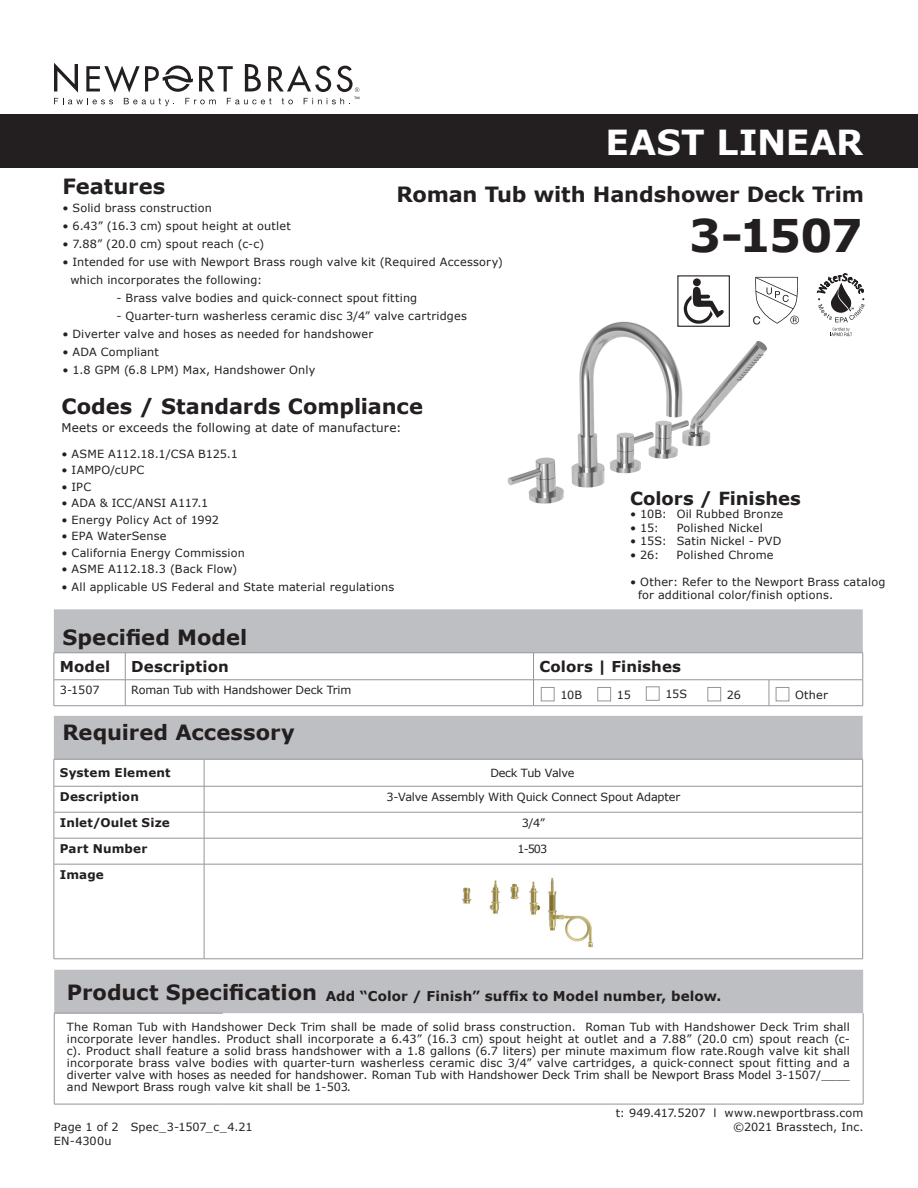
<style>
.page{position:relative;width:918px;height:1188px;background:#fff}
.page>*{position:absolute;margin:0;border:0;box-sizing:border-box;transform-origin:0 0}
.t1{font:700 45px "Verdana";color:#231f20}
.t2{font:700 34.5px "Verdana";letter-spacing:.005em;color:#fff}
.t3{font:700 21px "Verdana";letter-spacing:-.005em;color:#231f20}
.t4{font:700 18px "Verdana";letter-spacing:-.005em;color:#231f20}
.t5{font:700 15px "Verdana";letter-spacing:.005em;color:#231f20}
.t6{font:700 13.5px "Verdana";letter-spacing:.01em;color:#231f20}
.t7{font:700 12px "Verdana";letter-spacing:.015em;color:#231f20}
.t8{font:12px "Verdana";letter-spacing:.01em;color:#231f20}
.t9{font:11.25px/12px "Verdana";letter-spacing:.015em;color:#231f20}
.t10{font:11.25px "Verdana";letter-spacing:-.01em;color:#231f20}
.t11{font:11.25px "Verdana";letter-spacing:-.025em;color:#231f20}
.s1{font-size:21px}
</style>
<div class="page">
<div style="left:0;top:114px;width:918px;height:54px;background:#231f20"></div>
<svg style="left:54px;top:63px;width:305px;height:43px"></svg>
<img style="left:507px;top:276px;width:268px;height:228px">
<svg style="left:54px;top:609px;width:810px;height:97px"></svg>
<hr style="left:54px;top:705px;width:71px;height:1px;background:#939598">
<hr style="left:125px;top:705px;width:97px;height:1px;background:#939598">
<hr style="left:222px;top:705px;width:312px;height:1px;background:#939598">
<hr style="left:534px;top:705px;width:235px;height:1px;background:#939598">
<hr style="left:769px;top:705px;width:94px;height:1px;background:#939598">
<div style="left:54px;top:970px;width:809px;height:43px;background:#bebfc2"></div>
<hr style="left:863px;top:1013px;width:1px;height:91px;background:#939598">
<hr style="left:54px;top:1013px;width:169px;height:1px;background:#939598">
<hr style="left:54px;top:1013px;width:1px;height:91px;background:#939598">
<hr style="left:54px;top:1104px;width:169px;height:1px;background:#939598">
<hr style="left:223px;top:1104px;width:640px;height:1px;background:#939598">
<svg style="left:54px;top:716px;width:809px;height:148px"></svg>
<hr style="left:54px;top:864px;width:150px;height:1px;background:#939598">
<hr style="left:54px;top:864px;width:1px;height:95px;background:#939598">
<hr style="left:204px;top:864px;width:97px;height:1px;background:#939598">
<hr style="left:204px;top:864px;width:1px;height:95px;background:#939598">
<hr style="left:301px;top:864px;width:562px;height:1px;background:#939598">
<hr style="left:862px;top:864px;width:1px;height:95px;background:#939598">
<hr style="left:54px;top:959px;width:150px;height:1px;background:#939598">
<hr style="left:204px;top:959px;width:97px;height:1px;background:#939598">
<hr style="left:301px;top:959px;width:562px;height:1px;background:#939598">
<img style="left:462px;top:877px;width:131px;height:71px">
<div style="left:677px;top:275px;width:53px;height:52px;border:1px solid #231f20"></div>
<svg style="left:753px;top:277px;width:46px;height:48px"></svg>
<svg style="left:684px;top:287px;width:40px;height:37px"></svg>
<div style="left:693px;top:278px;width:8px;height:8px;background:#231f20;border-radius:50%"></div>
<svg style="left:830px;top:328px;width:22px;height:8px"></svg>
<svg style="left:817px;top:274px;width:48px;height:48px"></svg>
<h2 class="t2" style="left:606px;top:120px;width:259px">EAST LINEAR</h2>
<h3 class="t3" style="left:62px;top:172px;width:105px">Features</h3>
<p class="t9" style="left:62px;top:202px;width:151px">• Solid brass construction</p>
<p class="t9" style="left:62px;top:220px;width:230px">• 6.43” (16.3 cm) spout height at outlet</p>
<p class="t9" style="left:62px;top:238px;width:203px">• 7.88” (20.0 cm) spout reach (c-c)</p>
<p class="t9" style="left:70px;top:253px;width:434px;line-height:18px;text-indent:-8px">• Intended for use with Newport Brass rough valve kit (Required Accessory) which incorporates the following:</p>
<p class="t9" style="left:116px;top:292px;width:302px">- Brass valve bodies and quick-connect spout fitting</p>
<p class="t9" style="left:116px;top:310px;width:352px">- Quarter-turn washerless ceramic disc 3/4” valve cartridges</p>
<p class="t9" style="left:62px;top:328px;width:312px">• Diverter valve and hoses as needed for handshower</p>
<p class="t9" style="left:62px;top:346px;width:98px">• ADA Compliant</p>
<p class="t9" style="left:62px;top:364px;width:254px">• 1.8 GPM (6.8 LPM) Max, Handshower Only</p>
<h3 class="t3" style="left:396px;top:181px;width:469px">Roman Tub with Handshower Deck Trim</h3>
<h1 class="t1" style="left:689px;top:207px;width:175px">3-1507</h1>
<h3 class="t3" style="left:62px;top:393px;width:363px">Codes / Standards Compliance</h3>
<p class="t8" style="left:62px;top:420px;width:342px">Meets or exceeds the following at date of manufacture:</p>
<p class="t9" style="left:62px;top:448px;width:178px">• ASME A112.18.1/CSA B125.1</p>
<p class="t9" style="left:62px;top:464px;width:84px">• IAMPO/cUPC</p>
<p class="t9" style="left:62px;top:481px;width:31px">• IPC</p>
<p class="t9" style="left:62px;top:497px;width:148px">• ADA &amp; ICC/ANSI A117.1</p>
<p class="t9" style="left:62px;top:514px;width:159px">• Energy Policy Act of 1992</p>
<p class="t9" style="left:62px;top:530px;width:107px">• EPA WaterSense</p>
<p class="t9" style="left:62px;top:547px;width:185px">• California Energy Commission</p>
<p class="t9" style="left:62px;top:563px;width:177px">• ASME A112.18.3 (Back Flow)</p>
<p class="t9" style="left:62px;top:581px;width:334px">• All applicable US Federal and State material regulations</p>
<h3 class="t3" style="left:63px;top:624px;width:186px">Specified Model</h3>
<h3 class="t4" style="left:630px;top:486px;width:172px">Colors / Finishes</h3>
<p class="t9" style="left:630px;top:508px;width:155px">• 10B: Oil Rubbed Bronze</p>
<p class="t9" style="left:630px;top:522px;width:30px">• 15:</p>
<p class="t9" style="left:677px;top:522px;width:88px">Polished Nickel</p>
<p class="t9" style="left:630px;top:535px;width:153px">• 15S: Satin Nickel - PVD</p>
<p class="t9" style="left:630px;top:549px;width:31px">• 26:</p>
<p class="t9" style="left:677px;top:549px;width:98px">Polished Chrome</p>
<p class="t9" style="left:638px;top:575px;width:249px;line-height:13.5px;text-indent:-8px">• Other: Refer to the Newport Brass catalog for additional color/finish options.</p>
<h3 class="t5" style="left:60px;top:657px;width:52px">Model</h3>
<h3 class="t5" style="left:131px;top:657px;width:99px">Description</h3>
<h3 class="t5" style="left:540px;top:657px;width:143px">Colors | Finishes</h3>
<p class="t9" style="left:60px;top:684px;width:41px">3-1507</p>
<p class="t10" style="left:131px;top:683px;width:222px">Roman Tub with Handshower Deck Trim</p>
<p class="t9" style="left:560px;top:689px;width:23px">10B</p>
<p class="t9" style="left:617px;top:689px;width:16px">15</p>
<p class="t9" style="left:665px;top:688px;width:23px">15S</p>
<p class="t9" style="left:727px;top:689px;width:16px">26</p>
<p class="t9" style="left:795px;top:689px;width:34px">Other</p>
<h3 class="t3" style="left:63px;top:718px;width:234px">Required Accessory</h3>
<p class="t7" style="left:60px;top:765px;width:112px">System Element</p>
<p class="t11" style="left:490px;top:766px;width:86px">Deck Tub Valve</p>
<p class="t7" style="left:60px;top:789px;width:81px">Description</p>
<p class="t10" style="left:387px;top:790px;width:295px">3-Valve Assembly With Quick Connect Spout Adapter</p>
<p class="t7" style="left:60px;top:815px;width:112px">Inlet/Oulet Size</p>
<p class="t9" style="left:522px;top:817px;width:25px">3/4”</p>
<p class="t7" style="left:60px;top:841px;width:89px">Part Number</p>
<p class="t9" style="left:518px;top:843px;width:31px">1-503</p>
<p class="t7" style="left:60px;top:867px;width:46px">Image</p>
<p class="t6" style="left:67px;top:987px;width:656px"><span class="s1">Product Specification</span> Add “Color / Finish” suffix to Model number, below.</p>
<p class="t9" style="left:67px;top:1021px;width:785px;text-align:justify">The Roman Tub with Handshower Deck Trim shall be made of solid brass construction. Roman Tub with Handshower Deck Trim shall incorporate lever handles. Product shall incorporate a 6.43” (16.3 cm) spout height at outlet and a 7.88” (20.0 cm) spout reach (c&shy;c). Product shall feature a solid brass handshower with a 1.8 gallons (6.7 liters) per minute maximum flow rate.Rough valve kit shall incorporate brass valve bodies with quarter-turn washerless ceramic disc 3/4” valve cartridges, a quick-connect spout fitting and a diverter valve with hoses as needed for handshower. Roman Tub with Handshower Deck Trim shall be Newport Brass Model 3-1507/____ and Newport Brass rough valve kit shall be 1-503.</p>
<p class="t9" style="left:54px;top:1121px;width:200px;line-height:13.5px">Page 1 of 2 Spec_3-1507_c_4.21<br>EN-4300u</p>
<p class="t9" style="left:616px;top:1107px;width:249px;line-height:13.5px;text-align:right">t: 949.417.5207 l www.newportbrass.com ©2021 Brasstech, Inc.</p>
</div>
